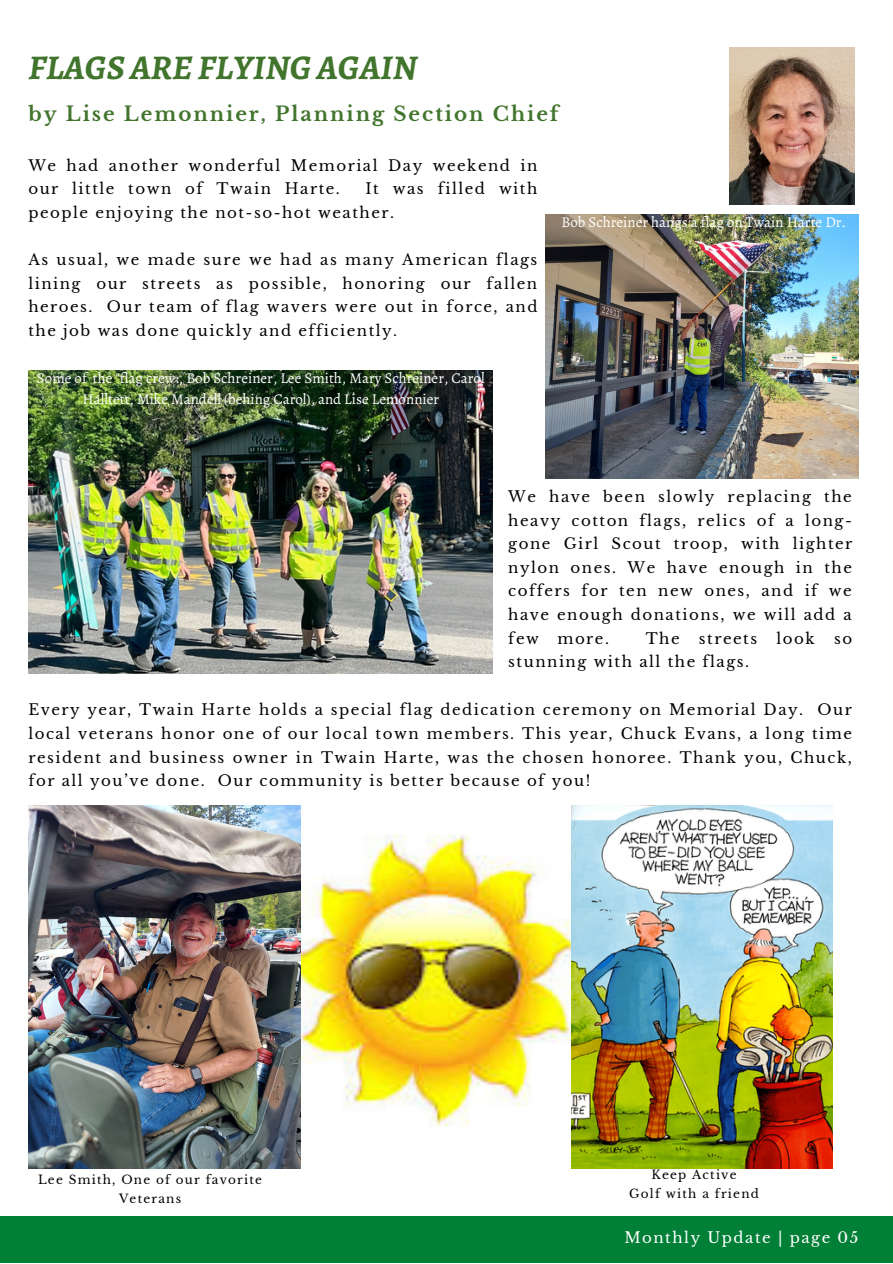
<style>
.page{position:relative;width:893px;height:1264px;background:#fff}
.page>*{position:absolute;margin:0;border:0;box-sizing:border-box;transform-origin:0 0}
.t1{font:italic 700 34.65px "Alegreya";color:#41742c}
.t2{font:700 19.8px "Libre Baskerville";letter-spacing:.1em;color:#41742c}
.t3{font:15px/23.5px "Libre Baskerville";letter-spacing:.1em;color:#000;text-align:justify}
.t4{font:15px/20.2px "Alegreya";color:#fff;text-align:center}
.t5{font:15px "Libre Baskerville";letter-spacing:.1em;color:#fff}
.t6{font:12px/19px "Libre Baskerville";letter-spacing:.1em;color:#000;text-align:center}
</style>
<div class="page">
<div style="left:0;top:1216px;width:892px;height:46px;background:#008037"></div>
<img style="left:545px;top:214px;width:313px;height:264px">
<img style="left:28px;top:370px;width:465px;height:304px">
<img style="left:729px;top:47px;width:125px;height:157px">
<img style="left:300px;top:814px;width:271px;height:345px">
<img style="left:28px;top:805px;width:272px;height:363px">
<img style="left:571px;top:805px;width:261px;height:363px">
<p class="t1" style="left:28px;top:44px;width:390px">FLAGSARE FLYINGAGAIN</p>
<p class="t2" style="left:28px;top:102px;width:532px">by Lise Lemonnier, Planning Section Chief</p>
<p class="t3" style="left:28px;top:154px;width:510px">We had another wonderful Memorial Day weekend in our little town of Twain Harte.</p>
<p class="t3" style="left:28px;top:177px;width:510px;text-indent:337px">It was filled with people enjoying the not-so-hot weather.</p>
<p class="t3" style="left:28px;top:248px;width:510px">As usual, we made sure we had as many American flags lining our streets as possible, honoring our fallen heroes. Our team of flag wavers were out in force, and the job was done quickly and efficiently.</p>
<p class="t4" style="left:37px;top:368px;width:449px">Some of the "flag crew:, Bob Schreiner, Lee Smith, Mary Schreiner, Carol<br>Halltett, Mike Mandell (behing Carol), and Lise Lemonnier</p>
<p class="t4" style="left:561px;top:212px;width:286px">Bob Schreiner hangs a flag on Twain Harte Dr.</p>
<p class="t3" style="left:508px;top:485px;width:345px">We have been slowly replacing the heavy cotton flags, relics of a long&shy;gone Girl Scout troop, with lighter nylon ones. We have enough in the coffers for ten new ones, and if we have enough donations, we will add a few more.</p>
<p class="t3" style="left:645px;top:626px;width:35px">The</p>
<p class="t3" style="left:699px;top:626px;width:60px">streets</p>
<p class="t3" style="left:776px;top:626px;width:40px">look</p>
<p class="t3" style="left:834px;top:626px;width:20px">so</p>
<p class="t3" style="left:508px;top:650px;width:242px">stunning with all the flags.</p>
<p class="t3" style="left:28px;top:698px;width:825px">Every year, Twain Harte holds a special flag dedication ceremony on Memorial Day. Our local veterans honor one of our local town members. This year, Chuck Evans, a long time resident and business owner in Twain Harte, was the chosen honoree. Thank you, Chuck, for all you’ve done. Our community is better because of you!</p>
<p class="t6" style="left:38px;top:1169px;width:225px">Lee Smith, One of our favorite<br>Veterans</p>
<p class="t6" style="left:651px;top:1165px;width:87px">Keep Active</p>
<p class="t6" style="left:629px;top:1184px;width:131px">Golf with a friend</p>
<p class="t5" style="left:624px;top:1228px;width:235px">Monthly Update | page 05</p>
</div>
